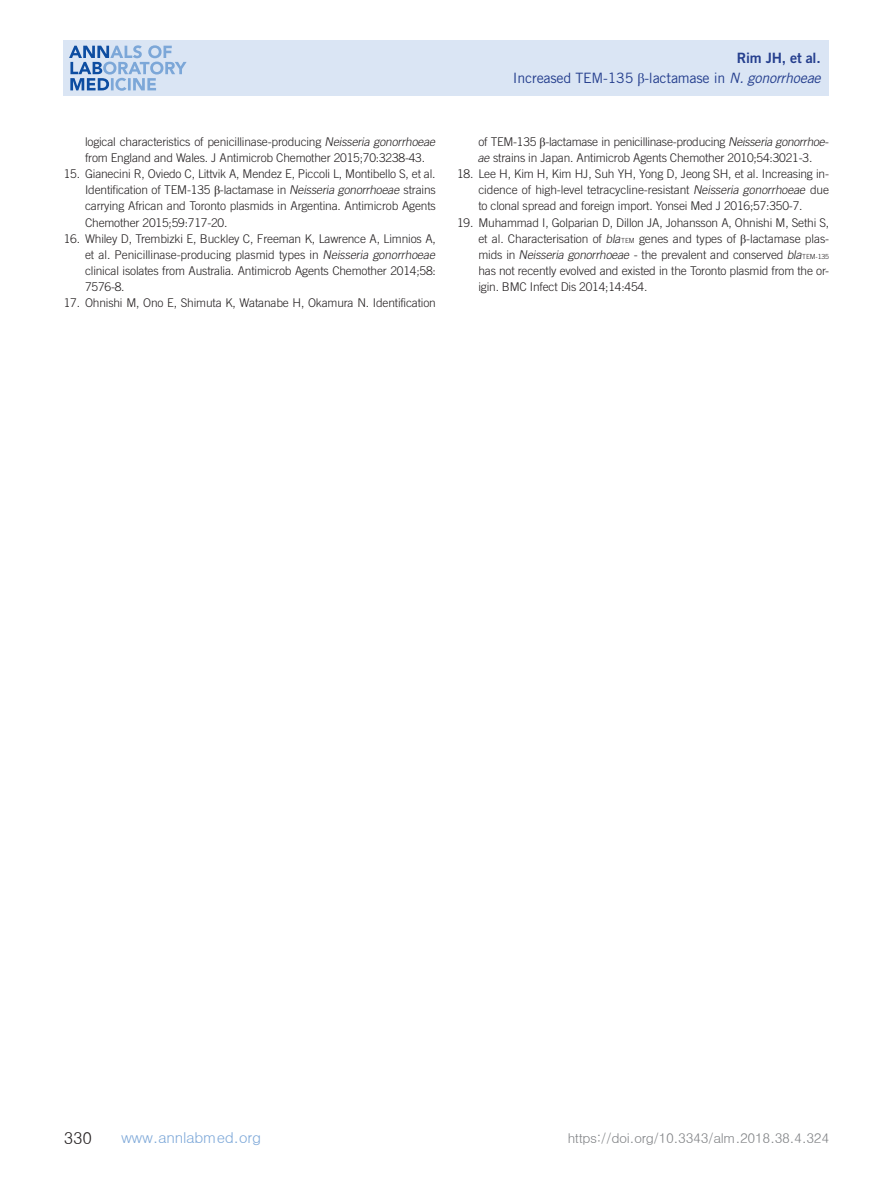
<style>
.page{position:relative;width:893px;height:1191px;background:#fff}
.page>*{position:absolute;margin:0;border:0;box-sizing:border-box;transform-origin:0 0}
.t1{font:16.5px "Dotum";color:#231f20}
.t2{font:15px "Dotum";letter-spacing:-.02em;color:#7ca7d8}
.t3{font:14.25px "Trade Gothic LT Std";letter-spacing:-.015em;color:#253f8e}
.t4{font:14.25px "Trade Gothic LT Std Bd 2";letter-spacing:-.015em;color:#253f8e}
.t5{font:13.5px "Dotum";letter-spacing:-.03em;color:#808285}
.t6{font:300 12px/16px "Trade Gothic LT Std";letter-spacing:-.015em;color:#231f20}
.s1{font-style:italic}
.s2{font-family:"Times New Roman";font-weight:400}
.s3{font-family:"Times New Roman"}
.s4{font-size:7.05px}
</style>
<div class="page">
<div style="left:64px;top:40px;width:765px;height:56px;background:#dae5f4"></div>
<svg style="left:69px;top:45px;width:118px;height:46px"></svg>
<p class="t6" style="left:85px;top:134px;width:354px">logical characteristics of penicillinase-producing <span class="s1">Neisseria gonorrhoeae </span>from England and Wales. J Antimicrob Chemother 2015;70:3238-43.</p>
<p class="t6" style="left:85px;top:166px;width:352px;text-align:justify;text-indent:-21px">15. Gianecini R, Oviedo C, Littvik A, Mendez E, Piccoli L, Montibello S, et al.<br>Identification of TEM-135 <span class="s2">β</span>-lactamase in <span class="s1">Neisseria gonorrhoeae</span> strains carrying African and Toronto plasmids in Argentina. Antimicrob Agents Chemother 2015;59:717-20.</p>
<p class="t6" style="left:85px;top:230px;width:354px;text-indent:-21px">16. Whiley D, Trembizki E, Buckley C, Freeman K, Lawrence A, Limnios A, et al. Penicillinase-producing plasmid types in <span class="s1">Neisseria gonorrhoeae </span>clinical isolates from Australia. Antimicrob Agents Chemother 2014;58:<br>7576-8.</p>
<p class="t6" style="left:64px;top:294px;width:374px">17. Ohnishi M, Ono E, Shimuta K, Watanabe H, Okamura N. Identification</p>
<p class="t4" style="left:737px;top:49px;width:85px">Rim JH, et al.</p>
<p class="t3" style="left:513px;top:69px;width:309px">Increased TEM-135 <span class="s3">β</span>-lactamase in <span class="s1">N. gonorrhoeae</span></p>
<p class="t6" style="left:478px;top:134px;width:355px">of TEM-135 <span class="s2">β</span>-lactamase in penicillinase-producing <span class="s1">Neisseria gonorrhoe&shy;ae</span> strains in Japan. Antimicrob Agents Chemother 2010;54:3021-3.</p>
<p class="t6" style="left:478px;top:166px;width:352px;text-align:justify;text-indent:-21px">18. Lee H, Kim H, Kim HJ, Suh YH, Yong D, Jeong SH, et al. Increasing in&shy;cidence of high-level tetracycline-resistant <span class="s1">Neisseria gonorrhoeae</span> due to clonal spread and foreign import. Yonsei Med J 2016;57:350-7.</p>
<p class="t6" style="left:478px;top:214px;width:352px;text-align:justify;text-indent:-21px">19. Muhammad I, Golparian D, Dillon JA, Johansson A, Ohnishi M, Sethi S, et al. Characterisation of <span class="s1">bla</span><span class="s4">TEM</span> genes and types of <span class="s2">β</span>-lactamase plas&shy;mids in <span class="s1">Neisseria gonorrhoeae</span> - the prevalent and conserved <span class="s1">bla</span><span class="s4">TEM-135 </span>has not recently evolved and existed in the Toronto plasmid from the or&shy;igin. BMC Infect Dis 2014;14:454.</p>
<h1 class="t1" style="left:64px;top:1129px;width:30px">330</h1>
<p class="t2" style="left:121px;top:1130px;width:142px">www.annlabmed.org</p>
<p class="t5" style="left:568px;top:1131px;width:263px">https://doi.org/10.3343/alm.2018.38.4.324</p>
</div>
